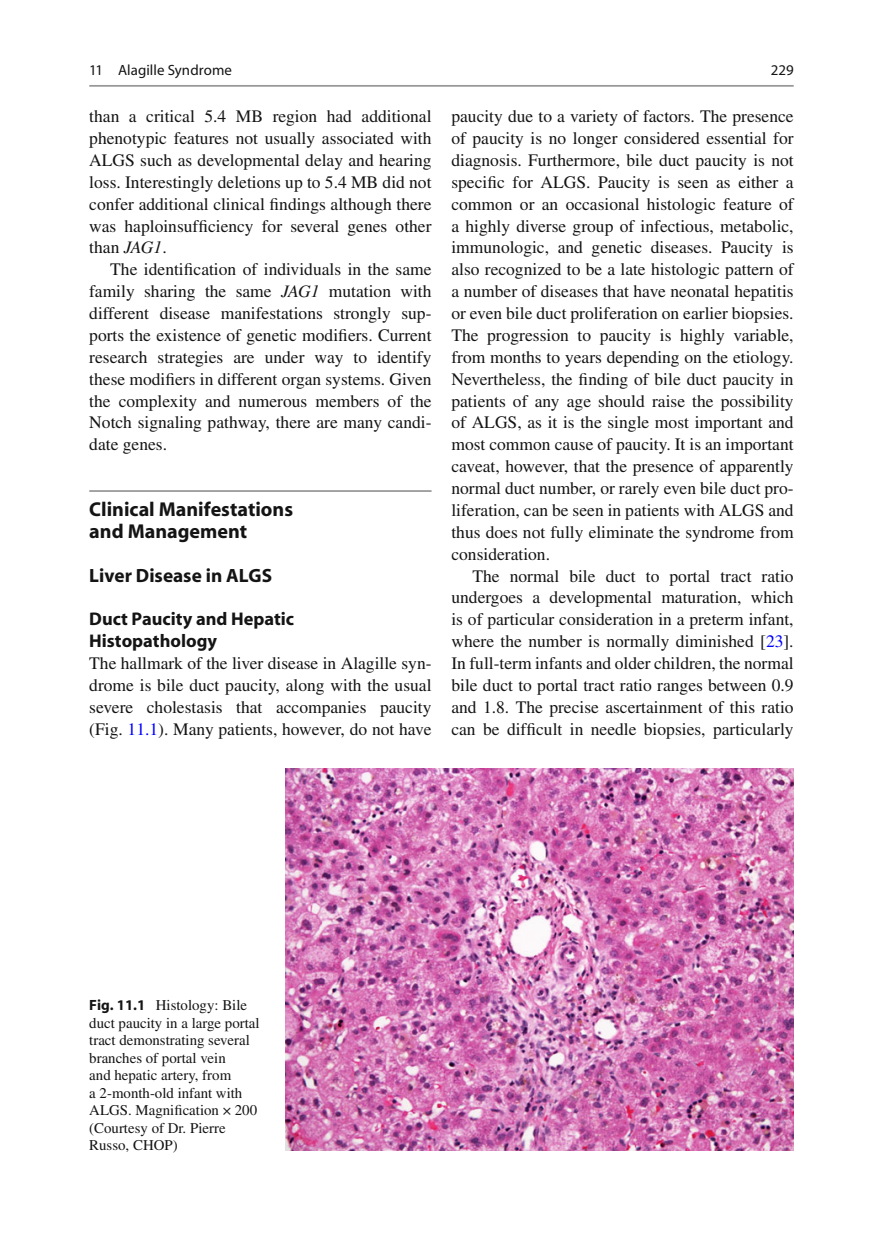
<style>
.page{position:relative;width:883px;height:1260px;background:#fff}
.page>*{position:absolute;margin:0;border:0;box-sizing:border-box;transform-origin:0 0}
.t1{font:700 20.12px/21.9px "Myriad";color:#131413}
.t2{font:700 19.25px "Myriad";color:#131413}
.t3{font:700 18.38px/21.9px "Myriad";color:#131413}
.t4{font:17.5px/21.9px "Times";color:#131413;text-align:justify}
.t5{font:14.88px/17.5px "Times";color:#131413}
.t6{font:14.88px "Myriad";letter-spacing:.005em;color:#131413}
.s1{font-style:italic}
.s2{color:#00f}
.s3{font-family:"Myriad";font-weight:700}
</style>
<div class="page">
<hr style="left:89px;top:490px;width:343px;height:2px;background:#989898">
<img style="left:285px;top:769px;width:509px;height:381px">
<hr style="left:89px;top:85px;width:705px;height:2px;background:#989898">
<p class="t6" style="left:89px;top:64px;width:144px">11 Alagille Syndrome</p>
<p class="t4" style="left:89px;top:107px;width:344px">than a critical 5.4 MB region had additional phenotypic features not usually associated with ALGS such as developmental delay and hearing loss. Interestingly deletions up to 5.4 MB did not confer additional clinical findings although there was haploinsufficiency for several genes other than <span class="s1">JAG1</span> .</p>
<p class="t4" style="left:89px;top:260px;width:344px;text-indent:21px">The identification of individuals in the same family sharing the same <span class="s1">JAG1</span> mutation with different disease manifestations strongly sup&shy;ports the existence of genetic modifiers. Current research strategies are under way to identify these modifiers in different organ systems. Given the complexity and numerous members of the Notch signaling pathway, there are many candi&shy;date genes.</p>
<p class="t1" style="left:89px;top:500px;width:205px">Clinical Manifestations and Management</p>
<p class="t2" style="left:89px;top:568px;width:184px">Liver Disease in ALGS</p>
<p class="t3" style="left:89px;top:610px;width:206px">Duct Paucity and Hepatic<br>Histopathology</p>
<p class="t4" style="left:89px;top:654px;width:344px">The hallmark of the liver disease in Alagille syn&shy;drome is bile duct paucity, along with the usual severe cholestasis that accompanies paucity (Fig. <span class="s2">11.1</span> ). Many patients, however, do not have</p>
<p class="t6" style="left:771px;top:64px;width:24px">229</p>
<p class="t4" style="left:451px;top:107px;width:344px">paucity due to a variety of factors. The presence of paucity is no longer considered essential for diagnosis. Furthermore, bile duct paucity is not specific for ALGS. Paucity is seen as either a common or an occasional histologic feature of a highly diverse group of infectious, metabolic, immunologic, and genetic diseases. Paucity is also recognized to be a late histologic pattern of a number of diseases that have neonatal hepatitis or even bile duct proliferation on earlier biopsies.<br>The progression to paucity is highly variable, from months to years depending on the etiology.<br>Nevertheless, the finding of bile duct paucity in patients of any age should raise the possibility of ALGS, as it is the single most important and most common cause of paucity. It is an important caveat, however, that the presence of apparently normal duct number, or rarely even bile duct pro&shy;liferation, can be seen in patients with ALGS and thus does not fully eliminate the syndrome from consideration.</p>
<p class="t4" style="left:451px;top:566px;width:344px;text-indent:21px">The normal bile duct to portal tract ratio undergoes a developmental maturation, which is of particular consideration in a preterm infant, where the number is normally diminished [ <span class="s2">23</span> ].<br>In full-term infants and older children, the normal bile duct to portal tract ratio ranges between 0.9 and 1.8. The precise ascertainment of this ratio can be difficult in needle biopsies, particularly</p>
<p class="t5" style="left:89px;top:998px;width:172px"><span class="s3">Fig. 11.1</span> Histology: Bile duct paucity in a large portal tract demonstrating several branches of portal vein<br>and hepatic artery, from<br>a 2-month-old infant with<br>ALGS. Magnification × 200 (Courtesy of Dr. Pierre<br>Russo, CHOP)</p>
</div>
